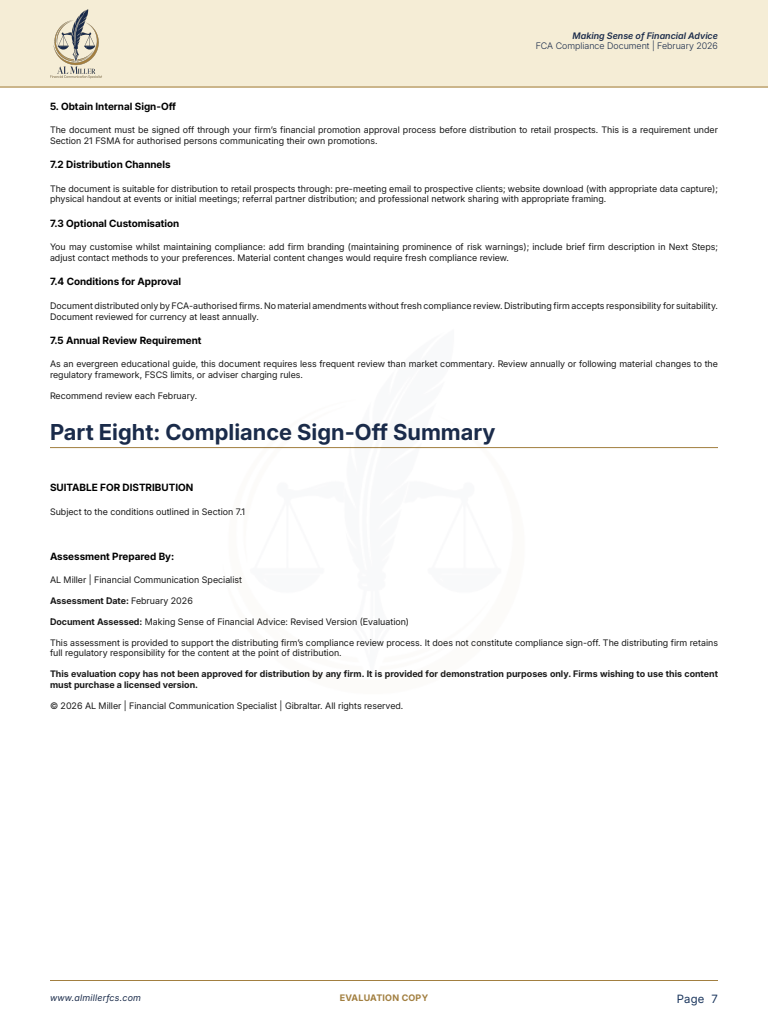
<style>
.page{position:relative;width:768px;height:1024px;background:#fff}
.page>*{position:absolute;margin:0;border:0;box-sizing:border-box;transform-origin:0 0}
.Section_Heading{font:700 22px "Inter 18 pt";color:#1a2b4a}
.t1{font:11.45px "Inter 18 pt";color:#1b365d}
.Body_-_Text_Bold{font:700 10px "Inter 18 pt";color:#000}
.Body_Text{font:9px/10.8px "Inter 18 pt";color:#1a1a1a}
.Body_Text-2{font:700 9px/10.8px "Inter 18 pt";color:#1a1a1a}
.t2{font:300 9px "Inter 18 pt";color:#1a2b4a}
.t3{font:italic 600 9px "Inter 18 pt";color:#1a2b4a}
.t4{font:italic 9px "Inter 18 pt";letter-spacing:.025em;color:#1a2b4a}
.t5{font:700 9px "Inter 18 pt";letter-spacing:.025em;color:#a27f40}
.s1{font-weight:400}
.s2{font-weight:700}
</style>
<div class="page">
<hr style="left:50px;top:447px;width:668px;height:1px;background:#a27f40">
<img style="left:179px;top:447px;width:390px;height:2px">
<div style="left:0;top:0;width:768px;height:88px;background:#f5edd6"></div>
<img style="left:50px;top:9px;width:52px;height:69px">
<hr style="left:50px;top:980px;width:668px;height:1px;background:#a27f40">
<hr style="left:0;top:86px;width:768px;height:2px;background:#a27f40">
<p class="t3" style="left:573px;top:29px;width:147px">Making Sense of Financial Advice</p>
<p class="t2" style="left:536px;top:39px;width:184px">FCA Compliance Document | February 2026</p>
<p class="Body_-_Text_Bold" style="left:50px;top:99px;width:128px">5. Obtain Internal Sign-Off</p>
<p class="Body_Text" style="left:50px;top:124px;width:670px">The document must be signed off through your firm’s financial promotion approval process before distribution to retail prospects. This is a requirement under<br>Section 21 FSMA for authorised persons communicating their own promotions.</p>
<p class="Body_-_Text_Bold" style="left:50px;top:157px;width:122px">7.2 Distribution Channels</p>
<p class="Body_Text" style="left:50px;top:183px;width:669px">The document is suitable for distribution to retail prospects through: pre-meeting email to prospective clients; website download (with appropriate data capture); physical handout at events or initial meetings; referral partner distribution; and professional network sharing with appropriate framing.</p>
<p class="Body_-_Text_Bold" style="left:50px;top:216px;width:131px">7.3 Optional Customisation</p>
<p class="Body_Text" style="left:50px;top:241px;width:669px">You may customise whilst maintaining compliance: add firm branding (maintaining prominence of risk warnings); include brief firm description in Next Steps; adjust contact methods to your preferences. Material content changes would require fresh compliance review.</p>
<p class="Body_-_Text_Bold" style="left:50px;top:274px;width:133px">7.4 Conditions for Approval</p>
<p class="Body_Text" style="left:50px;top:300px;width:669px">Document distributed only by FCA-authorised firms. No material amendments without fresh compliance review. Distributing firm accepts responsibility for suitability.<br>Document reviewed for currency at least annually.</p>
<p class="Body_-_Text_Bold" style="left:50px;top:333px;width:153px">7.5 Annual Review Requirement</p>
<p class="Body_Text" style="left:50px;top:358px;width:670px">As an evergreen educational guide, this document requires less frequent review than market commentary. Review annually or following material changes to the regulatory framework, FSCS limits, or adviser charging rules.</p>
<p class="Body_Text" style="left:50px;top:390px;width:149px">Recommend review each February.</p>
<p class="Section_Heading" style="left:50px;top:416px;width:447px">Part Eight: Compliance Sign-Off Summary</p>
<p class="Body_-_Text_Bold" style="left:50px;top:480px;width:145px">SUITABLE FOR DISTRIBUTION</p>
<p class="Body_Text" style="left:50px;top:506px;width:196px">Subject to the conditions outlined in Section 7.1</p>
<p class="Body_-_Text_Bold" style="left:50px;top:549px;width:126px">Assessment Prepared By:</p>
<p class="Body_Text" style="left:50px;top:574px;width:194px">AL Miller | Financial Communication Specialist</p>
<p class="Body_Text-2" style="left:50px;top:595px;width:144px">Assessment Date: <span class="s1">February 2026</span></p>
<p class="Body_Text" style="left:50px;top:616px;width:361px"><span class="s2">Document Assessed:</span> Making Sense of Financial Advice: Revised Version (Evaluation)</p>
<p class="Body_Text" style="left:50px;top:637px;width:669px">This assessment is provided to support the distributing firm’s compliance review process. It does not constitute compliance sign-off. The distributing firm retains full regulatory responsibility for the content at the point of distribution.</p>
<p class="Body_Text-2" style="left:50px;top:668px;width:670px">This evaluation copy has not been approved for distribution by any firm. It is provided for demonstration purposes only. Firms wishing to use this content must purchase a licensed version.</p>
<p class="Body_Text" style="left:50px;top:700px;width:355px">© 2026 AL Miller | Financial Communication Specialist | Gibraltar. All rights reserved.</p>
<p class="t4" style="left:50px;top:991px;width:93px">www.almillerfcs.com</p>
<p class="t5" style="left:340px;top:991px;width:90px">EVALUATION COPY</p>
<p class="t1" style="left:677px;top:990px;width:43px">Page 7</p>
</div>
